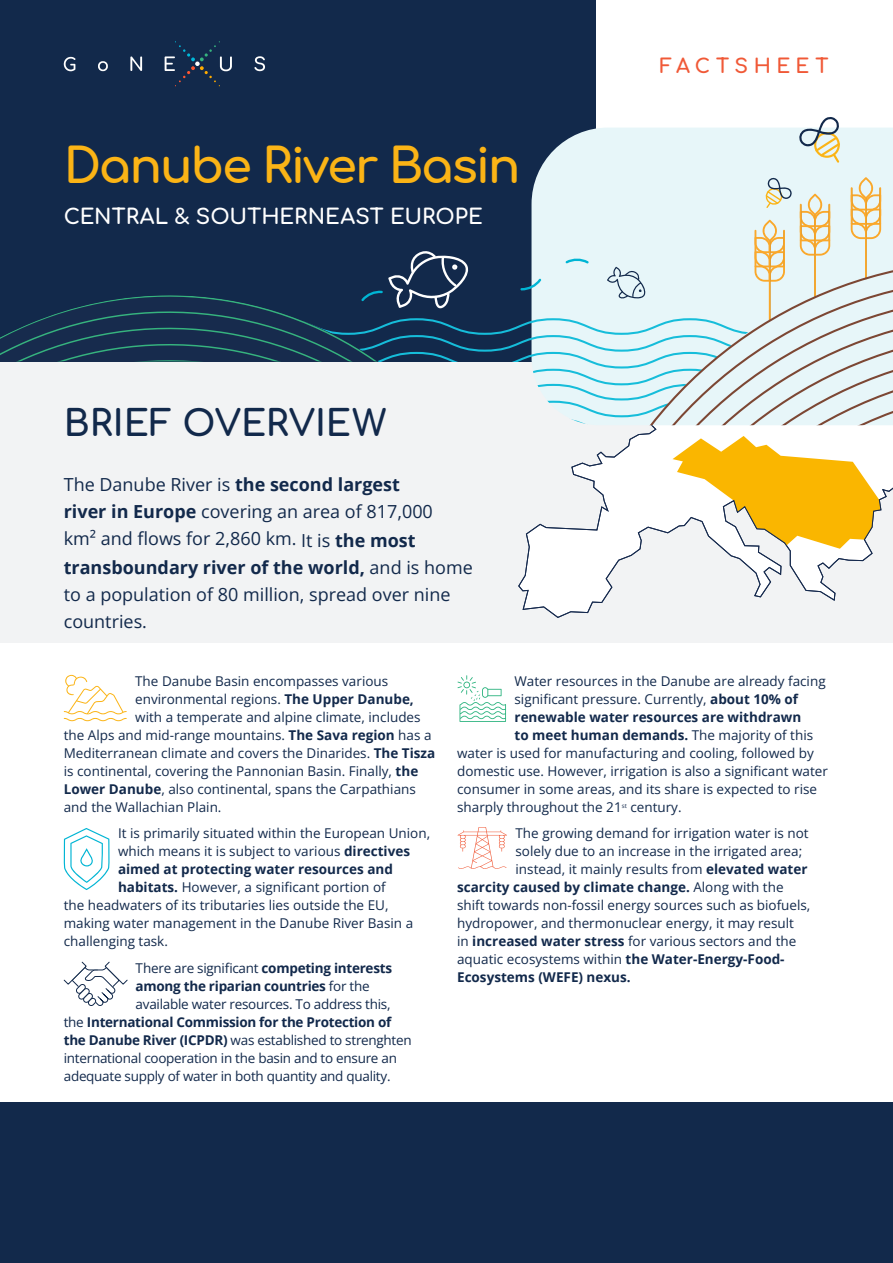
<style>
.page{position:relative;width:893px;height:1263px;background:#fff}
.page>*{position:absolute;margin:0;border:0;box-sizing:border-box;transform-origin:0 0}
.t1{font:48px "Comfortaa";letter-spacing:-.045em;color:#fbb416}
.H2_-Left{font:36px "Comfortaa";color:#12294b}
.H1_-_country{font:21px "Comfortaa";color:#fff}
.Factsheet{font:19.8px "Comfortaa";letter-spacing:.27em;color:#f05937}
.Introduction{font:18px/27px "Open Sans";color:#12294b}
.t2{font:13.5px "Open Sans";color:#12294b}
.t3{font:13.5px "Open Sans";letter-spacing:-.02em;color:#12294b}
.t4{font:700 13.5px "Open Sans";color:#12294b}
.t5{font:700 13.5px "Open Sans";letter-spacing:-.02em;color:#12294b}
.s1{font-weight:700}
.s2{font-weight:400}
</style>
<div class="page">
<div style="left:0;top:1102px;width:893px;height:161px;background:#12294b"></div>
<div style="left:0;top:361px;width:893px;height:282px;background:#f2f3f4"></div>
<svg style="left:518px;top:425px;width:375px;height:193px"></svg>
<div style="left:0;top:0;width:595px;height:361px;background:#12294b"></div>
<div style="left:536px;top:128px;width:357px;height:49px;background:#e7f6f9"></div>
<svg style="left:798px;top:117px;width:42px;height:46px"></svg>
<svg style="left:0;top:177px;width:893px;height:248px"></svg>
<svg style="left:130px;top:56px;width:12px;height:15px"></svg>
<svg style="left:254px;top:56px;width:11px;height:15px"></svg>
<svg style="left:165px;top:41px;width:67px;height:45px"></svg>
<svg style="left:64px;top:57px;width:11px;height:14px"></svg>
<svg style="left:98px;top:61px;width:10px;height:10px"></svg>
<svg style="left:457px;top:827px;width:50px;height:42px"></svg>
<svg style="left:64px;top:675px;width:63px;height:46px"></svg>
<svg style="left:457px;top:675px;width:49px;height:47px"></svg>
<svg style="left:64px;top:828px;width:46px;height:62px"></svg>
<svg style="left:63px;top:961px;width:65px;height:45px"></svg>
<h1 class="t1" style="left:64px;top:123px;width:458px">Danube River Basin</h1>
<p class="H1_-_country" style="left:64px;top:197px;width:420px">CENTRAL &amp; SOUTHERNEAST EUROPE</p>
<p class="H2_-Left" style="left:64px;top:390px;width:324px">BRIEF OVERVIEW</p>
<p class="Introduction" style="left:64px;top:471px;width:371px">The Danube River is <span class="s1">the second largest river in Europe</span> covering an area of 817,000 km² and flows for 2,860 km. It is <span class="s1">the most</span></p>
<p class="Introduction" style="left:64px;top:554px;width:411px"><span class="s1">transboundary river of the world,</span> and is home to a population of 80 million, spread over nine countries.</p>
<p class="Factsheet" style="left:660px;top:47px;width:170px">FACTSHEET</p>
<p class="t2" style="left:135px;top:671px;width:255px">The Danube Basin encompasses various</p>
<p class="t2" style="left:135px;top:689px;width:280px">environmental regions. <span class="s1">The Upper Danube,</span></p>
<p class="t2" style="left:135px;top:707px;width:287px">with a temperate and alpine climate, includes</p>
<p class="t2" style="left:64px;top:725px;width:369px">the Alps and mid-range mountains. <span class="s1">The Sava region</span> has a</p>
<p class="t2" style="left:64px;top:743px;width:373px">Mediterranean climate and covers the Dinarides. <span class="s1">The Tisza</span></p>
<p class="t2" style="left:64px;top:761px;width:356px">is continental, covering the Pannonian Basin. Finally, <span class="s1">the</span></p>
<p class="t2" style="left:64px;top:779px;width:354px"><span class="s1">Lower Danube</span>, also continental, spans the Carpathians</p>
<p class="t2" style="left:64px;top:797px;width:159px">and the Wallachian Plain.</p>
<p class="t2" style="left:118px;top:824px;width:314px">It is primarily situated within the European Union,</p>
<p class="t2" style="left:118px;top:842px;width:294px">which means it is subject to various <span class="s1">directives</span></p>
<p class="t4" style="left:118px;top:860px;width:276px">aimed at protecting water resources and</p>
<p class="t2" style="left:118px;top:878px;width:269px"><span class="s1">habitats.</span> However, a significant portion of</p>
<p class="t2" style="left:64px;top:896px;width:326px">the headwaters of its tributaries lies outside the EU,</p>
<p class="t2" style="left:64px;top:914px;width:351px">making water management in the Danube River Basin a</p>
<p class="t2" style="left:64px;top:932px;width:106px">challenging task.</p>
<p class="t3" style="left:136px;top:958px;width:258px">There are significant <span class="s1">competing interests</span></p>
<p class="t5" style="left:136px;top:976px;width:235px">among the riparian countries <span class="s2">for the</span></p>
<p class="t3" style="left:136px;top:994px;width:256px">available water resources. To address this,</p>
<p class="t5" style="left:64px;top:1012px;width:329px"><span class="s2">the</span> International Commission for the Protection of</p>
<p class="t3" style="left:64px;top:1030px;width:349px"><span class="s1">the Danube River (ICPDR)</span> was established to strenghten</p>
<p class="t3" style="left:64px;top:1048px;width:335px">international cooperation in the basin and to ensure an</p>
<p class="t3" style="left:64px;top:1066px;width:328px">adequate supply of water in both quantity and quality.</p>
<p class="t2" style="left:514px;top:671px;width:313px">Water resources in the Danube are already facing</p>
<p class="t2" style="left:514px;top:689px;width:285px">significant pressure. Currently, <span class="s1">about 10% of</span></p>
<p class="t4" style="left:514px;top:707px;width:288px">renewable water resources are withdrawn</p>
<p class="t4" style="left:514px;top:725px;width:300px">to meet human demands. <span class="s2">The majority of this</span></p>
<p class="t2" style="left:457px;top:743px;width:358px">water is used for manufacturing and cooling, followed by</p>
<p class="t2" style="left:457px;top:761px;width:372px">domestic use. However, irrigation is also a significant water</p>
<p class="t2" style="left:457px;top:779px;width:361px">consumer in some areas, and its share is expected to rise</p>
<p class="t2" style="left:457px;top:797px;width:226px">sharply throughout the 21<sup>st</sup> century.</p>
<p class="t2" style="left:516px;top:824px;width:295px">The growing demand for irrigation water is not</p>
<p class="t2" style="left:516px;top:842px;width:288px">solely due to an increase in the irrigated area;</p>
<p class="t2" style="left:516px;top:860px;width:294px">instead, it mainly results from <span class="s1">elevated water</span></p>
<p class="t4" style="left:457px;top:878px;width:328px">scarcity caused by climate change. <span class="s2">Along with the</span></p>
<p class="t2" style="left:457px;top:896px;width:355px">shift towards non-fossil energy sources such as biofuels,</p>
<p class="t2" style="left:457px;top:914px;width:338px">hydropower, and thermonuclear energy, it may result</p>
<p class="t2" style="left:457px;top:932px;width:341px">in <span class="s1">increased water stress</span> for various sectors and the</p>
<p class="t2" style="left:457px;top:950px;width:329px">aquatic ecosystems within <span class="s1">the Water-Energy-Food-</span></p>
<p class="t4" style="left:457px;top:968px;width:175px">Ecosystems (WEFE) nexus.</p>
</div>
